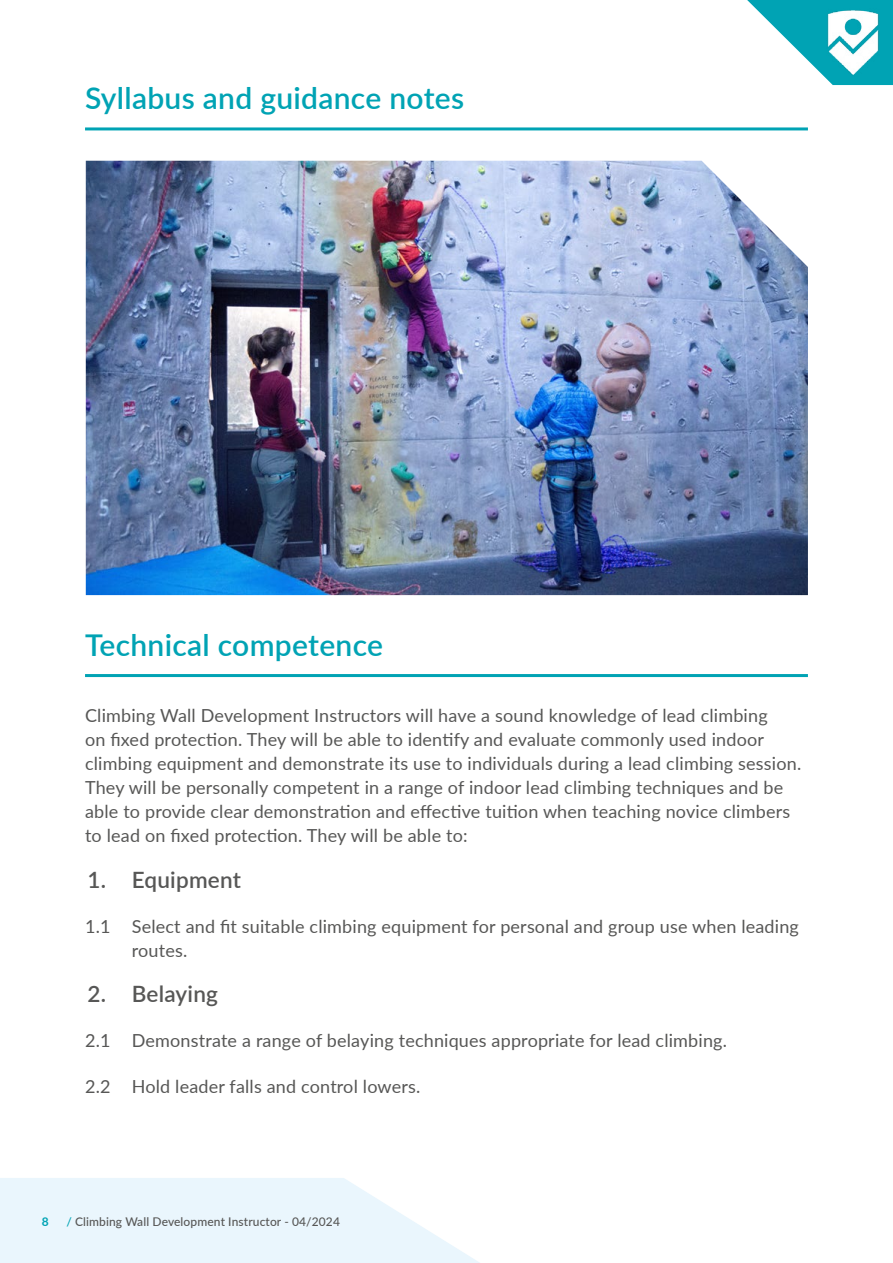
<style>
.page{position:relative;width:893px;height:1263px;background:#fff}
.page>*{position:absolute;margin:0;border:0;box-sizing:border-box;transform-origin:0 0}
.t1{font:600 30px "Lato";letter-spacing:.01em;color:#00a3b4}
.t2{font:600 22.5px "Lato";letter-spacing:.01em;color:#575756}
.t3{font:18px/24px "Lato";letter-spacing:.01em;color:#575756}
.t4{font:500 12px "Lato";letter-spacing:.01em;color:#575756}
.t5{font:700 12px "Lato";color:#00a3b4}
.s1{color:#00a3b4}
</style>
<div class="page">
<svg style="left:0;top:1178px;width:480px;height:85px;background:#ecf7fd"></svg>
<svg style="left:747px;top:0;width:146px;height:85px"></svg>
<img style="left:826px;top:8px;width:53px;height:69px">
<hr style="left:85px;top:127px;width:723px;height:3px;background:#00a3b4">
<hr style="left:85px;top:674px;width:723px;height:3px;background:#00a3b4">
<img style="left:86px;top:161px;width:722px;height:434px">
<h1 class="t1" style="left:85px;top:76px;width:381px">Syllabus and guidance notes</h1>
<h1 class="t1" style="left:85px;top:623px;width:300px">Technical competence</h1>
<p class="t3" style="left:85px;top:703px;width:718px">Climbing Wall Development Instructors will have a sound knowledge of lead climbing<br>on fixed protection. They will be able to identify and evaluate commonly used indoor climbing equipment and demonstrate its use to individuals during a lead climbing session.<br>They will be personally competent in a range of indoor lead climbing techniques and be able to provide clear demonstration and effective tuition when teaching novice climbers to lead on fixed protection. They will be able to:</p>
<p class="t2" style="left:87px;top:863px;width:155px">1. Equipment</p>
<p class="t3" style="left:132px;top:913px;width:669px;text-indent:-47px">1.1 Select and fit suitable climbing equipment for personal and group use when leading routes.</p>
<p class="t2" style="left:87px;top:977px;width:132px">2. Belaying</p>
<p class="t3" style="left:85px;top:1028px;width:643px">2.1 Demonstrate a range of belaying techniques appropriate for lead climbing.</p>
<p class="t3" style="left:85px;top:1073px;width:337px">2.2 Hold leader falls and control lowers.</p>
<p class="t5" style="left:42px;top:1213px;width:8px">8</p>
<p class="t4" style="left:66px;top:1213px;width:275px"><span class="s1">/</span> Climbing Wall Development Instructor - 04/2024</p>
</div>
